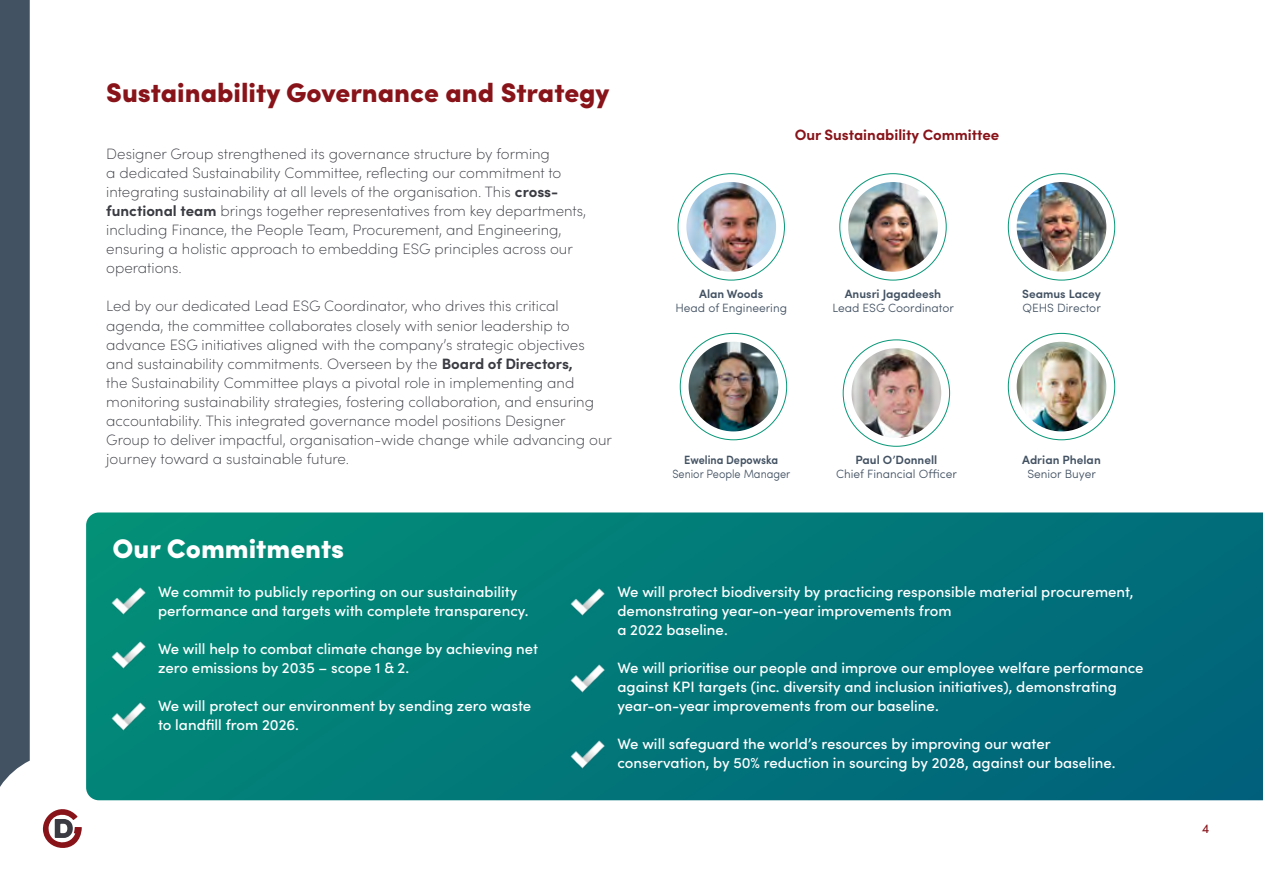
<style>
.page{position:relative;width:1263px;height:893px;background:#fff}
.page>*{position:absolute;margin:0;border:0;box-sizing:border-box;transform-origin:0 0}
.t1{font:900 27px "Sofia Pro";color:#88141a}
.t2{font:900 27px "Sofia Pro";color:#fff}
.t3{font:200 15px/19px "Sofia Pro";color:#3b3c43}
.t4{font:500 15px/19px "Sofia Pro";color:#fff}
.t5{font:700 15px "Sofia Pro";color:#88141a}
.t6{font:12.75px "Sofia Pro";color:#88141a}
.t7{font:300 12px "Sofia Pro";color:#435263}
.t8{font:600 12px "Sofia Pro";color:#435263}
.t9{font:300 12px "Sofia Pro";color:#435263;scale:.91 1}
.t10{font:600 12px "Sofia Pro";color:#435263;scale:.91 1}
.s1{font-weight:700}
</style>
<div class="page">
<svg style="left:42px;top:809px;width:40px;height:39px"></svg>
<img style="left:1017px;top:182px;width:89px;height:90px;border-radius:45px">
<img style="left:848px;top:182px;width:90px;height:90px;border-radius:45px">
<svg style="left:680px;top:333px;width:107px;height:107px"></svg>
<img style="left:689px;top:342px;width:89px;height:89px;border-radius:45px">
<img style="left:686px;top:182px;width:90px;height:90px;border-radius:45px">
<svg style="left:1008px;top:333px;width:107px;height:107px"></svg>
<img style="left:1017px;top:342px;width:89px;height:89px;border-radius:45px">
<img style="left:851px;top:348px;width:90px;height:90px;border-radius:44px">
<img style="left:86px;top:512px;width:1177px;height:288px">
<img style="left:570px;top:664px;width:34px;height:29px">
<img style="left:570px;top:587px;width:34px;height:30px">
<img style="left:570px;top:740px;width:34px;height:29px">
<img style="left:111px;top:702px;width:34px;height:29px">
<img style="left:111px;top:640px;width:34px;height:30px">
<img style="left:111px;top:586px;width:34px;height:30px">
<div style="left:0;top:0;width:30px;height:787px;background:#435263"></div>
<h1 class="t1" style="left:106px;top:71px;width:505px">Sustainability Governance and Strategy</h1>
<p class="t3" style="left:106px;top:143px;width:481px">Designer Group strengthened its governance structure by forming<br>a dedicated Sustainability Committee, reflecting our commitment to integrating sustainability at all levels of the organisation. This <span class="s1">cross&shy;functional team</span> brings together representatives from key departments, including Finance, the People Team, Procurement, and Engineering, ensuring a holistic approach to embedding ESG principles across our operations.</p>
<p class="t3" style="left:106px;top:296px;width:507px">Led by our dedicated Lead ESG Coordinator, who drives this critical agenda, the committee collaborates closely with senior leadership to advance ESG initiatives aligned with the company’s strategic objectives and sustainability commitments. Overseen by the <span class="s1">Board of Directors,<br></span>the Sustainability Committee plays a pivotal role in implementing and monitoring sustainability strategies, fostering collaboration, and ensuring accountability. This integrated governance model positions Designer Group to deliver impactful, organisation-wide change while advancing our journey toward a sustainable future.</p>
<h1 class="t2" style="left:113px;top:527px;width:233px">Our Commitments</h1>
<p class="t5" style="left:795px;top:123px;width:206px">Our Sustainability Committee</p>
<p class="t8" style="left:699px;top:284px;width:66px">Alan Woods</p>
<p class="t7" style="left:675px;top:299px;width:113px">Head of Engineering</p>
<p class="t8" style="left:845px;top:284px;width:98px">Anusri Jagadeesh</p>
<p class="t7" style="left:832px;top:299px;width:123px">Lead ESG Coordinator</p>
<p class="t10" style="left:684px;top:451px;width:105px">Ewelina Depowska</p>
<p class="t9" style="left:672px;top:465px;width:131px">Senior People Manager</p>
<p class="t8" style="left:855px;top:451px;width:83px">Paul O’Donnell</p>
<p class="t7" style="left:836px;top:465px;width:122px">Chief Financial Officer</p>
<p class="t8" style="left:1022px;top:284px;width:80px">Seamus Lacey</p>
<p class="t7" style="left:1022px;top:299px;width:80px">QEHS Director</p>
<p class="t8" style="left:1022px;top:451px;width:80px">Adrian Phelan</p>
<p class="t7" style="left:1027px;top:465px;width:70px">Senior Buyer</p>
<p class="t4" style="left:158px;top:581px;width:372px">We commit to publicly reporting on our sustainability performance and targets with complete transparency.</p>
<p class="t4" style="left:158px;top:638px;width:382px">We will help to combat climate change by achieving net zero emissions by 2035 – scope 1 &amp; 2.</p>
<p class="t4" style="left:158px;top:696px;width:375px">We will protect our environment by sending zero waste to landfill from 2026.</p>
<p class="t4" style="left:617px;top:581px;width:517px">We will protect biodiversity by practicing responsible material procurement, demonstrating year-on-year improvements from<br>a 2022 baseline.</p>
<p class="t4" style="left:617px;top:657px;width:528px">We will prioritise our people and improve our employee welfare performance against KPI targets (inc. diversity and inclusion initiatives), demonstrating year-on-year improvements from our baseline.</p>
<p class="t4" style="left:617px;top:734px;width:499px">We will safeguard the world’s resources by improving our water conservation, by 50% reduction in sourcing by 2028, against our baseline.</p>
<p class="t6" style="left:1202px;top:819px;width:9px">4</p>
</div>
